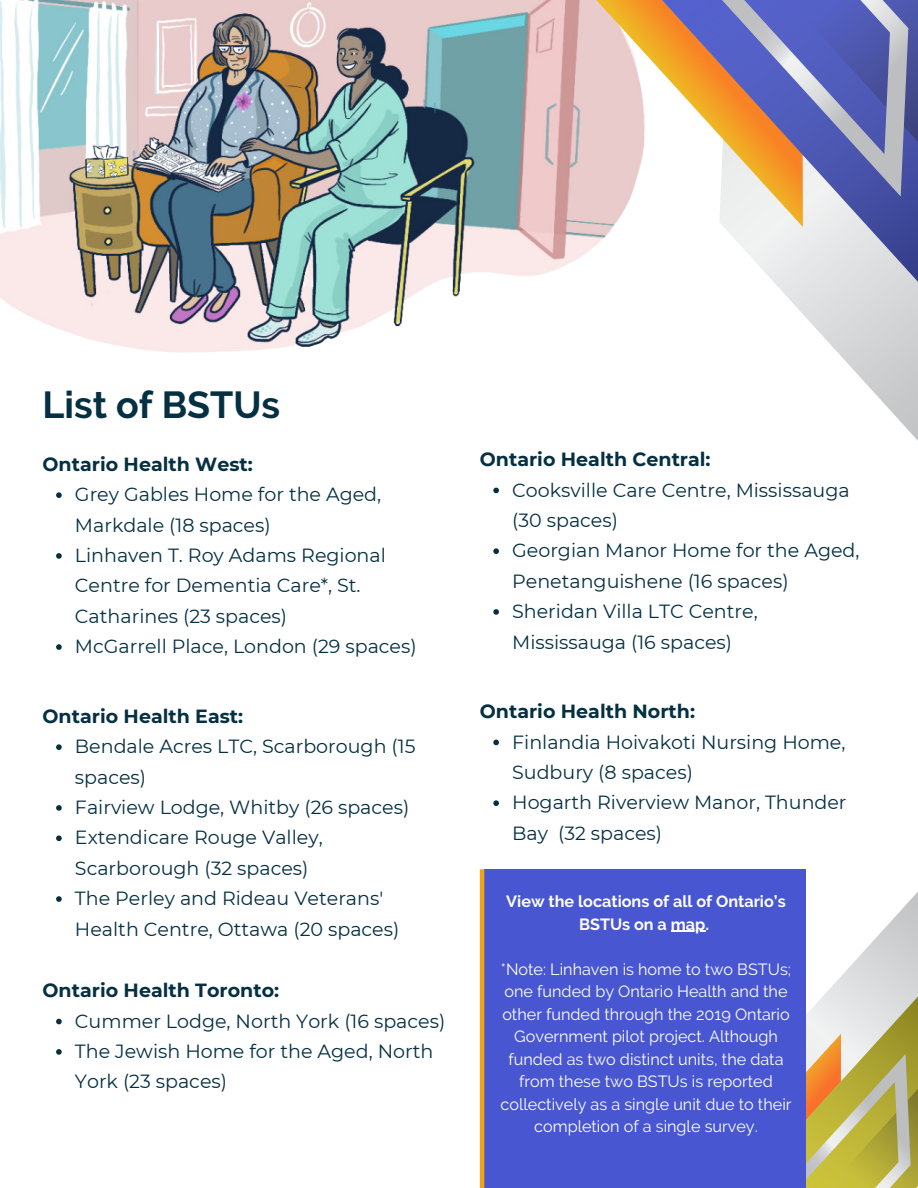
<style>
.page{position:relative;width:918px;height:1188px;background:#fff}
.page>*{position:absolute;margin:0;border:0;box-sizing:border-box;transform-origin:0 0}
.t1{font:700 37.5px "Raleway";color:#053042}
.t2{font:19.05px/30.3px "Montserrat";color:#053042}
.t3{font:700 19.05px "Montserrat";color:#053042}
.t4{font:16.2px/22.5px "Raleway";color:#fff;text-align:center}
.t5{font:700 16.2px/22.5px "Raleway";color:#fff;text-align:center}
</style>
<div class="page">
<img style="left:0;top:0;width:613px;height:353px">
<svg style="left:56px;top:492px;width:6px;height:6px"></svg>
<svg style="left:56px;top:553px;width:6px;height:6px"></svg>
<svg style="left:56px;top:644px;width:6px;height:6px"></svg>
<svg style="left:493px;top:488px;width:6px;height:5px"></svg>
<svg style="left:493px;top:548px;width:6px;height:6px"></svg>
<svg style="left:493px;top:609px;width:6px;height:6px"></svg>
<svg style="left:56px;top:1019px;width:6px;height:5px"></svg>
<svg style="left:56px;top:1049px;width:6px;height:6px"></svg>
<svg style="left:493px;top:740px;width:6px;height:5px"></svg>
<svg style="left:493px;top:800px;width:6px;height:6px"></svg>
<svg style="left:56px;top:744px;width:6px;height:6px"></svg>
<svg style="left:56px;top:805px;width:6px;height:6px"></svg>
<svg style="left:56px;top:835px;width:6px;height:6px"></svg>
<svg style="left:56px;top:896px;width:6px;height:6px"></svg>
<svg style="left:806px;top:317px;width:112px;height:124px"></svg>
<svg style="left:563px;top:0;width:66px;height:227px;background:#e3c1bc"></svg>
<svg style="left:629px;top:0;width:289px;height:317px"></svg>
<svg style="left:689px;top:0;width:229px;height:197px;background:#9187a8"></svg>
<svg style="left:806px;top:892px;width:112px;height:296px"></svg>
<div style="left:484px;top:869px;width:322px;height:319px;background:#4857d1"></div>
<hr style="left:671px;top:931px;width:34px;height:1px;background:#fff">
<hr style="left:480px;top:869px;width:4px;height:319px;background:#f2a218">
<p class="t1" style="left:43px;top:383px;width:239px">List of BSTUs</p>
<p class="t3" style="left:43px;top:453px;width:212px">Ontario Health West:</p>
<p class="t2" style="left:75px;top:479px;width:308px">Grey Gables Home for the Aged,<br>Markdale (18 spaces)</p>
<p class="t2" style="left:75px;top:540px;width:312px">Linhaven T. Roy Adams Regional<br>Centre for Dementia Care*, St.<br>Catharines (23 spaces)</p>
<p class="t2" style="left:75px;top:631px;width:343px">McGarrell Place, London (29 spaces)</p>
<p class="t3" style="left:43px;top:705px;width:202px">Ontario Health East:</p>
<p class="t2" style="left:75px;top:731px;width:342px">Bendale Acres LTC, Scarborough (15 spaces)</p>
<p class="t2" style="left:75px;top:792px;width:336px">Fairview Lodge, Whitby (26 spaces)</p>
<p class="t2" style="left:75px;top:823px;width:249px">Extendicare Rouge Valley,<br>Scarborough (32 spaces)</p>
<p class="t2" style="left:75px;top:883px;width:326px">The Perley and Rideau Veterans'<br>Health Centre, Ottawa (20 spaces)</p>
<p class="t3" style="left:43px;top:979px;width:238px">Ontario Health Toronto:</p>
<p class="t2" style="left:75px;top:1006px;width:372px">Cummer Lodge, North York (16 spaces)</p>
<p class="t2" style="left:75px;top:1036px;width:360px">The Jewish Home for the Aged, North<br>York (23 spaces)</p>
<p class="t3" style="left:480px;top:448px;width:232px">Ontario Health Central:</p>
<p class="t2" style="left:512px;top:475px;width:339px">Cooksville Care Centre, Mississauga (30 spaces)</p>
<p class="t2" style="left:512px;top:535px;width:349px">Georgian Manor Home for the Aged,<br>Penetanguishene (16 spaces)</p>
<p class="t2" style="left:512px;top:596px;width:247px">Sheridan Villa LTC Centre,<br>Mississauga (16 spaces)</p>
<p class="t3" style="left:480px;top:700px;width:217px">Ontario Health North:</p>
<p class="t2" style="left:512px;top:727px;width:335px">Finlandia Hoivakoti Nursing Home,<br>Sudbury (8 spaces)</p>
<p class="t2" style="left:512px;top:787px;width:336px">Hogarth Riverview Manor, Thunder<br>Bay (32 spaces)</p>
<p class="t5" style="left:506px;top:890px;width:281px">View the locations of all of Ontario’s<br>BSTUs on a map.</p>
<p class="t4" style="left:501px;top:958px;width:293px">*Note: Linhaven is home to two BSTUs; one funded by Ontario Health and the other funded through the 2019 Ontario Government pilot project. Although funded as two distinct units, the data from these two BSTUs is reported collectively as a single unit due to their completion of a single survey.</p>
</div>
